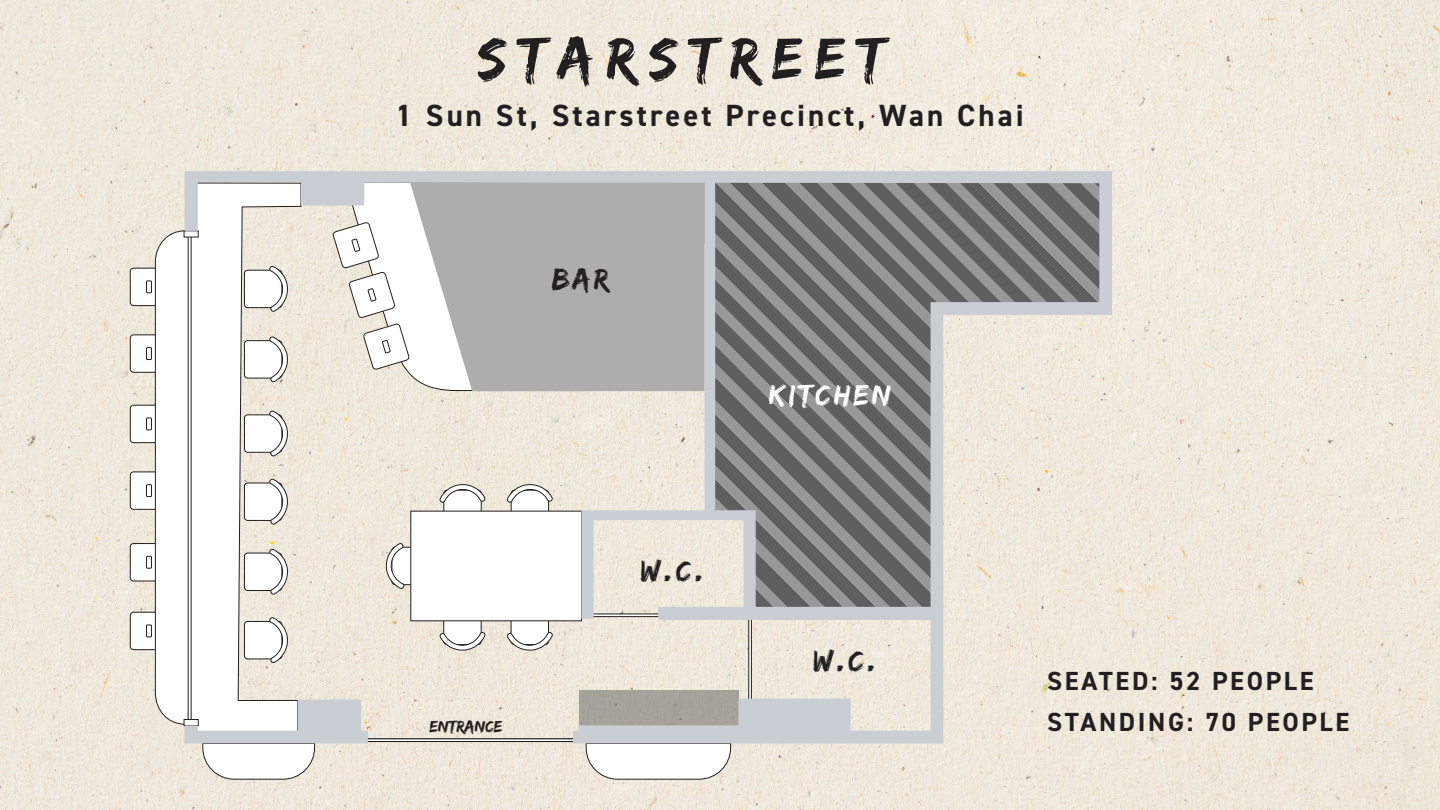
<style>
.page{position:relative;width:1440px;height:810px;background:#fff}
.page>*{position:absolute;margin:0;border:0;box-sizing:border-box;transform-origin:0 0}
.t1{font:60.9px "Edo SZ";letter-spacing:.2em;color:#231f20}
.t2{font:700 30.75px "DIN2014";letter-spacing:.1em;color:#231f20}
.t3{font:30.53px "Edo SZ";color:#231f20}
.t4{font:30.53px "Edo SZ";letter-spacing:.1em;color:#fff}
.t5{font:700 26.25px/40.5px "DIN2014";letter-spacing:.1em;color:#231f20}
.t6{font:17.02px "Edo SZ";color:#231f20}
</style>
<div class="page">
<img style="left:0;top:0;width:1440px;height:810px">
<div style="left:130px;top:268px;width:38px;height:38px;background:#fff;border-radius:3px"></div>
<div style="left:130px;top:268px;width:38px;height:38px;border:1px solid #231f20;border-radius:3px"></div>
<div style="left:146px;top:281px;width:6px;height:12px;border:1px solid #231f20"></div>
<div style="left:130px;top:335px;width:38px;height:37px;background:#fff;border-radius:3px"></div>
<div style="left:130px;top:335px;width:38px;height:37px;border:1px solid #231f20;border-radius:3px"></div>
<div style="left:146px;top:347px;width:6px;height:13px;border:1px solid #231f20"></div>
<div style="left:130px;top:405px;width:38px;height:38px;background:#fff;border-radius:3px"></div>
<div style="left:130px;top:405px;width:38px;height:38px;border:1px solid #231f20;border-radius:3px"></div>
<div style="left:146px;top:418px;width:6px;height:12px;border:1px solid #231f20"></div>
<div style="left:130px;top:472px;width:38px;height:37px;background:#fff;border-radius:3px"></div>
<div style="left:130px;top:472px;width:38px;height:38px;border:1px solid #231f20;border-radius:3px"></div>
<div style="left:146px;top:484px;width:6px;height:13px;border:1px solid #231f20"></div>
<div style="left:130px;top:544px;width:38px;height:37px;background:#fff;border-radius:3px"></div>
<div style="left:130px;top:543px;width:38px;height:38px;border:1px solid #231f20;border-radius:3px"></div>
<div style="left:146px;top:556px;width:6px;height:12px;border:1px solid #231f20"></div>
<div style="left:130px;top:612px;width:38px;height:38px;background:#fff;border-radius:3px"></div>
<div style="left:130px;top:612px;width:38px;height:38px;border:1px solid #231f20;border-radius:3px"></div>
<div style="left:146px;top:625px;width:6px;height:12px;border:1px solid #231f20"></div>
<svg style="left:585px;top:743px;width:146px;height:37px"></svg>
<svg style="left:155px;top:182px;width:30px;height:550px"></svg>
<svg style="left:185px;top:171px;width:927px;height:572px;background:#cbc9c3"></svg>
<svg style="left:185px;top:700px;width:183px;height:80px"></svg>
<h1 class="t1" style="left:477px;top:23px;width:409px">STARSTREET</h1>
<p class="t2" style="left:396px;top:95px;width:630px">1 Sun St, Starstreet Precinct, Wan Chai</p>
<p class="t3" style="left:552px;top:261px;width:59px">BAR</p>
<p class="t4" style="left:769px;top:377px;width:124px">KITCHEN</p>
<p class="t6" style="left:430px;top:716px;width:74px">ENTRANce</p>
<p class="t3" style="left:641px;top:554px;width:65px">W.C.</p>
<p class="t3" style="left:813px;top:643px;width:65px">W.C.</p>
<p class="t5" style="left:1047px;top:661px;width:304px">SEATED: 52 PEOPLE<br>STANDING: 70 PEOPLE</p>
</div>
